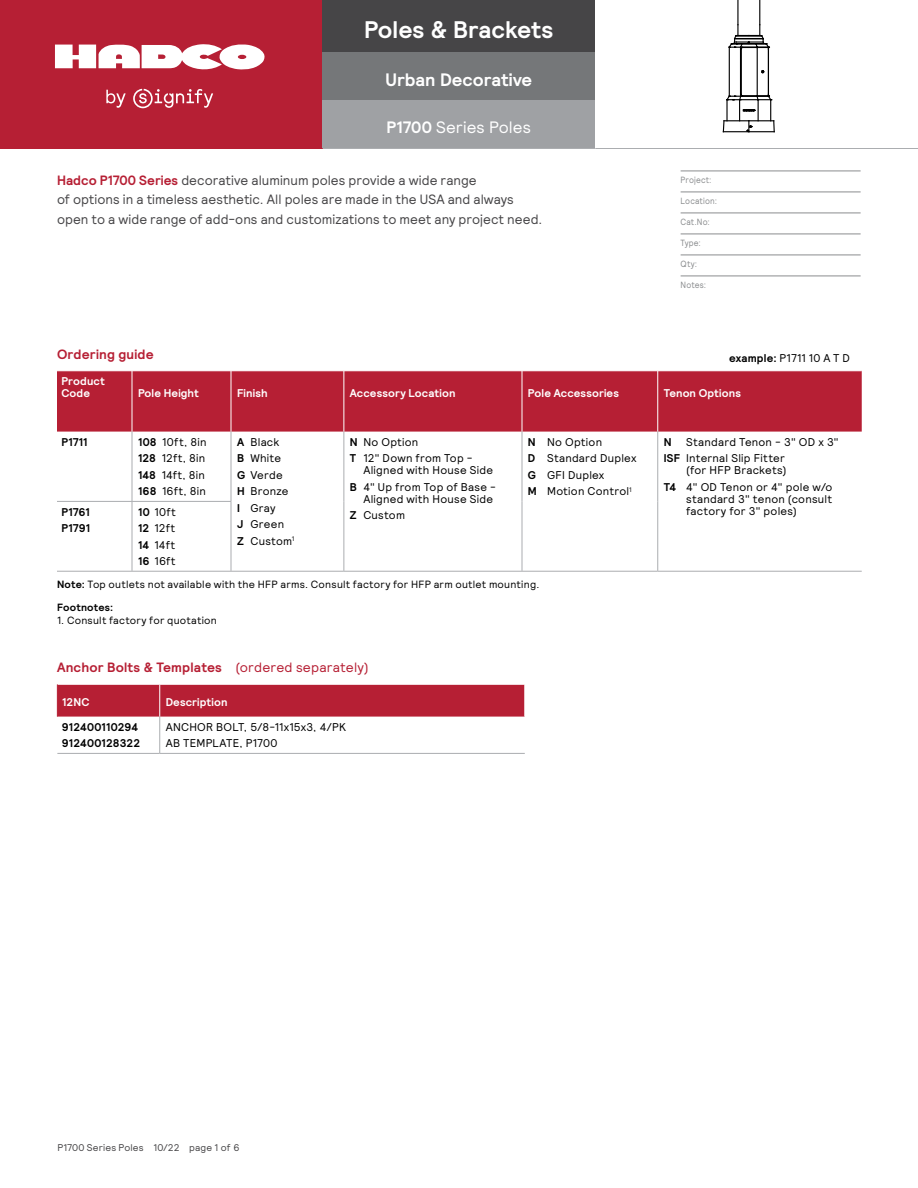
<style>
.page{position:relative;width:918px;height:1188px;background:#fff}
.page>*{position:absolute;margin:0;border:0;box-sizing:border-box;transform-origin:0 0}
.t1{font:700 24px "Signify Relative";color:#fff}
.t2{font:700 18px "Signify Relative";color:#fff}
.t3{font:16.5px "Signify Relative";letter-spacing:.005em;color:#fff}
.t4{font:13.5px/19.5px "Signify Relative";letter-spacing:.005em;color:#464547}
.t5{font:700 13.5px "Signify Relative";letter-spacing:.015em;color:#b61f34}
.t6{font:11.25px/16.5px "Signify Relative";letter-spacing:.02em;color:#000}
.t7{font:700 11.25px/12px "Signify Relative";letter-spacing:.01em;color:#fff}
.t8{font:700 11.25px/16.5px "Signify Relative";letter-spacing:.005em;color:#000}
.t9{font:10.5px/22.5px "Signify Relative";letter-spacing:.02em;color:#000}
.t10{font:9.75px "Signify Relative";letter-spacing:.015em;color:#464547}
.t11{font:9px "Signify Relative";letter-spacing:.02em;color:#8a8c8e;scale:.9 1}
.s1{font-weight:700}
.s2{font-weight:700;color:#b61f34}
.s3{font-weight:400}
</style>
<div class="page">
<div style="left:0;top:0;width:322px;height:148px;background:#b61f34"></div>
<div style="left:322px;top:0;width:274px;height:52px;background:#464547"></div>
<div style="left:322px;top:52px;width:274px;height:48px;background:#757779"></div>
<div style="left:322px;top:100px;width:274px;height:48px;background:#9fa1a4"></div>
<hr style="left:595px;top:0;width:1px;height:52px;background:#fff">
<hr style="left:595px;top:52px;width:1px;height:48px;background:#fff">
<hr style="left:595px;top:100px;width:1px;height:48px;background:#fff">
<hr style="left:596px;top:148px;width:322px;height:1px;background:#abadb0">
<hr style="left:322px;top:148px;width:274px;height:1px;background:#abadb0">
<hr style="left:0;top:148px;width:322px;height:1px;background:#b61f34">
<svg style="left:106px;top:89px;width:107px;height:19px"></svg>
<svg style="left:55px;top:44px;width:210px;height:26px"></svg>
<hr style="left:740px;top:49px;width:2px;height:45px;background:#000">
<hr style="left:729px;top:47px;width:1px;height:49px;background:#000">
<hr style="left:757px;top:47px;width:1px;height:49px;background:#000">
<hr style="left:768px;top:49px;width:1px;height:45px;background:#000">
<svg style="left:761px;top:70px;width:4px;height:4px"></svg>
<svg style="left:722px;top:93px;width:53px;height:40px"></svg>
<svg style="left:728px;top:0;width:42px;height:50px"></svg>
<hr style="left:681px;top:171px;width:180px;height:1px;background:#8a8c8e">
<hr style="left:681px;top:192px;width:180px;height:1px;background:#8a8c8e">
<hr style="left:681px;top:213px;width:180px;height:1px;background:#8a8c8e">
<hr style="left:681px;top:234px;width:180px;height:1px;background:#8a8c8e">
<hr style="left:681px;top:255px;width:180px;height:1px;background:#8a8c8e">
<hr style="left:681px;top:276px;width:180px;height:1px;background:#8a8c8e">
<div style="left:57px;top:372px;width:805px;height:60px;background:#b61f34"></div>
<hr style="left:132px;top:371px;width:1px;height:61px;background:#fff">
<hr style="left:231px;top:371px;width:1px;height:61px;background:#fff">
<hr style="left:344px;top:371px;width:1px;height:61px;background:#fff">
<hr style="left:522px;top:371px;width:1px;height:61px;background:#fff">
<hr style="left:657px;top:371px;width:1px;height:61px;background:#fff">
<hr style="left:132px;top:432px;width:1px;height:69px;background:#abadb0">
<hr style="left:231px;top:432px;width:1px;height:69px;background:#abadb0">
<hr style="left:344px;top:432px;width:1px;height:69px;background:#abadb0">
<hr style="left:522px;top:432px;width:1px;height:69px;background:#abadb0">
<hr style="left:657px;top:432px;width:1px;height:69px;background:#abadb0">
<hr style="left:57px;top:501px;width:75px;height:1px;background:#abadb0">
<hr style="left:132px;top:501px;width:99px;height:1px;background:#abadb0">
<hr style="left:132px;top:502px;width:1px;height:69px;background:#abadb0">
<hr style="left:231px;top:502px;width:1px;height:69px;background:#abadb0">
<hr style="left:344px;top:501px;width:1px;height:70px;background:#abadb0">
<hr style="left:522px;top:501px;width:1px;height:70px;background:#abadb0">
<hr style="left:657px;top:501px;width:1px;height:70px;background:#abadb0">
<hr style="left:57px;top:571px;width:75px;height:1px;background:#abadb0">
<hr style="left:132px;top:571px;width:99px;height:1px;background:#abadb0">
<hr style="left:231px;top:571px;width:113px;height:1px;background:#abadb0">
<hr style="left:344px;top:571px;width:178px;height:1px;background:#abadb0">
<hr style="left:522px;top:571px;width:136px;height:1px;background:#abadb0">
<hr style="left:658px;top:571px;width:204px;height:1px;background:#abadb0">
<div style="left:58px;top:685px;width:467px;height:32px;background:#b61f34"></div>
<hr style="left:159px;top:684px;width:1px;height:33px;background:#fff">
<hr style="left:159px;top:717px;width:1px;height:36px;background:#abadb0">
<hr style="left:57px;top:753px;width:103px;height:1px;background:#abadb0">
<hr style="left:160px;top:753px;width:365px;height:1px;background:#abadb0">
<hr style="left:57px;top:684px;width:1px;height:33px;background:#b61f34">
<h1 class="t1" style="left:364px;top:14px;width:191px">Poles &amp; Brackets</h1>
<h2 class="t2" style="left:385px;top:67px;width:148px">Urban Decorative</h2>
<h3 class="t3" style="left:387px;top:116px;width:146px"><span class="s1">P1700</span> Series Poles</h3>
<p class="t4" style="left:57px;top:170px;width:487px"><span class="s2">Hadco P1700 Series</span> decorative aluminum poles provide a wide range<br>of options in a timeless aesthetic. All poles are made in the USA and always open to a wide range of add-ons and customizations to meet any project need.</p>
<p class="t11" style="left:681px;top:174px;width:36px">Project:</p>
<p class="t11" style="left:681px;top:195px;width:42px">Location:</p>
<p class="t11" style="left:681px;top:216px;width:34px">Cat.No:</p>
<p class="t11" style="left:681px;top:237px;width:24px">Type:</p>
<p class="t11" style="left:681px;top:258px;width:20px">Qty:</p>
<p class="t11" style="left:681px;top:279px;width:30px">Notes:</p>
<p class="t5" style="left:57px;top:345px;width:98px">Ordering guide</p>
<p class="t6" style="left:729px;top:349px;width:122px"><span class="s1">example:</span> P1711 10 A T D</p>
<p class="t7" style="left:62px;top:375px;width:45px">Product<br>Code</p>
<p class="t7" style="left:138px;top:387px;width:62px">Pole Height</p>
<p class="t7" style="left:237px;top:387px;width:32px">Finish</p>
<p class="t7" style="left:350px;top:387px;width:107px">Accessory Location</p>
<p class="t7" style="left:528px;top:387px;width:92px">Pole Accessories</p>
<p class="t7" style="left:664px;top:387px;width:79px">Tenon Options</p>
<p class="t8" style="left:62px;top:434px;width:28px">P1711</p>
<p class="t6" style="left:138px;top:433px;width:70px"><span class="s1">108</span> 10ft, 8in<br><span class="s1">128</span> 12ft, 8in<br><span class="s1">148</span> 14ft, 8in<br><span class="s1">168</span> 16ft, 8in</p>
<p class="t6" style="left:237px;top:433px;width:59px"><span class="s1">A</span> Black<br><span class="s1">B</span> White<br><span class="s1">G</span> Verde<br><span class="s1">H</span> Bronze<br><span class="s1">I</span> Gray<br><span class="s1">J</span> Green<br><span class="s1">Z</span> Custom<sup>1</sup></p>
<p class="t6" style="left:350px;top:433px;width:124px"><span class="s1">N</span> No Option<br><span class="s1">T</span> 12" Down from Top -</p>
<p class="t6" style="left:664px;top:433px;width:176px;text-indent:22px">Standard Tenon - 3" OD x 3"<br><span class="s1">ISF</span> Internal Slip Fitter</p>
<p class="t6" style="left:664px;top:462px;width:170px;text-indent:22px">(for HFP Brackets)<br><span class="s1">T4</span> 4" OD Tenon or 4" pole w/o</p>
<p class="t6" style="left:686px;top:490px;width:147px">standard 3" tenon (consult</p>
<p class="t6" style="left:528px;top:433px;width:110px"><span class="s1">N</span> No Option<br><span class="s1">D</span> Standard Duplex<br><span class="s1">G</span> GFI Duplex<br><span class="s1">M</span> Motion Control<sup>1</sup></p>
<p class="t8" style="left:664px;top:434px;width:9px">N</p>
<p class="t6" style="left:350px;top:462px;width:148px;text-align:right">Aligned with House Side<br><span class="s1">B</span> 4" Up from Top of Base -</p>
<p class="t6" style="left:350px;top:490px;width:145px;text-indent:14px">Aligned with House Side<br><span class="s1">Z</span> Custom</p>
<p class="t8" style="left:62px;top:503px;width:30px">P1761</p>
<p class="t6" style="left:686px;top:502px;width:112px">factory for 3" poles)</p>
<p class="t8" style="left:62px;top:520px;width:30px">P1791</p>
<p class="t6" style="left:138px;top:503px;width:40px;text-align:justify"><span class="s1">10</span> 10ft <span class="s1">12</span> 12ft <span class="s1">14</span> 14ft <span class="s1">16</span> 16ft</p>
<p class="t9" style="left:57px;top:573px;width:484px"><span class="s1">Note:</span> Top outlets not available with the HFP arms. Consult factory for HFP arm outlet mounting.<br><span class="s1">Footnotes:</span></p>
<p class="t9" style="left:57px;top:609px;width:161px">1. Consult factory for quotation</p>
<p class="t5" style="left:57px;top:658px;width:313px">Anchor Bolts &amp; Templates <span class="s3">(ordered separately)</span></p>
<p class="t7" style="left:62px;top:696px;width:29px">12NC</p>
<p class="t7" style="left:166px;top:696px;width:63px">Description</p>
<p class="t8" style="left:62px;top:719px;width:80px">912400110294<br>912400128322</p>
<p class="t6" style="left:166px;top:718px;width:182px">ANCHOR BOLT, 5/8-11x15x3, 4/PK<br>AB TEMPLATE, P1700</p>
<p class="t10" style="left:57px;top:1141px;width:184px">P1700 Series Poles 10/22 page 1 of 6</p>
</div>
